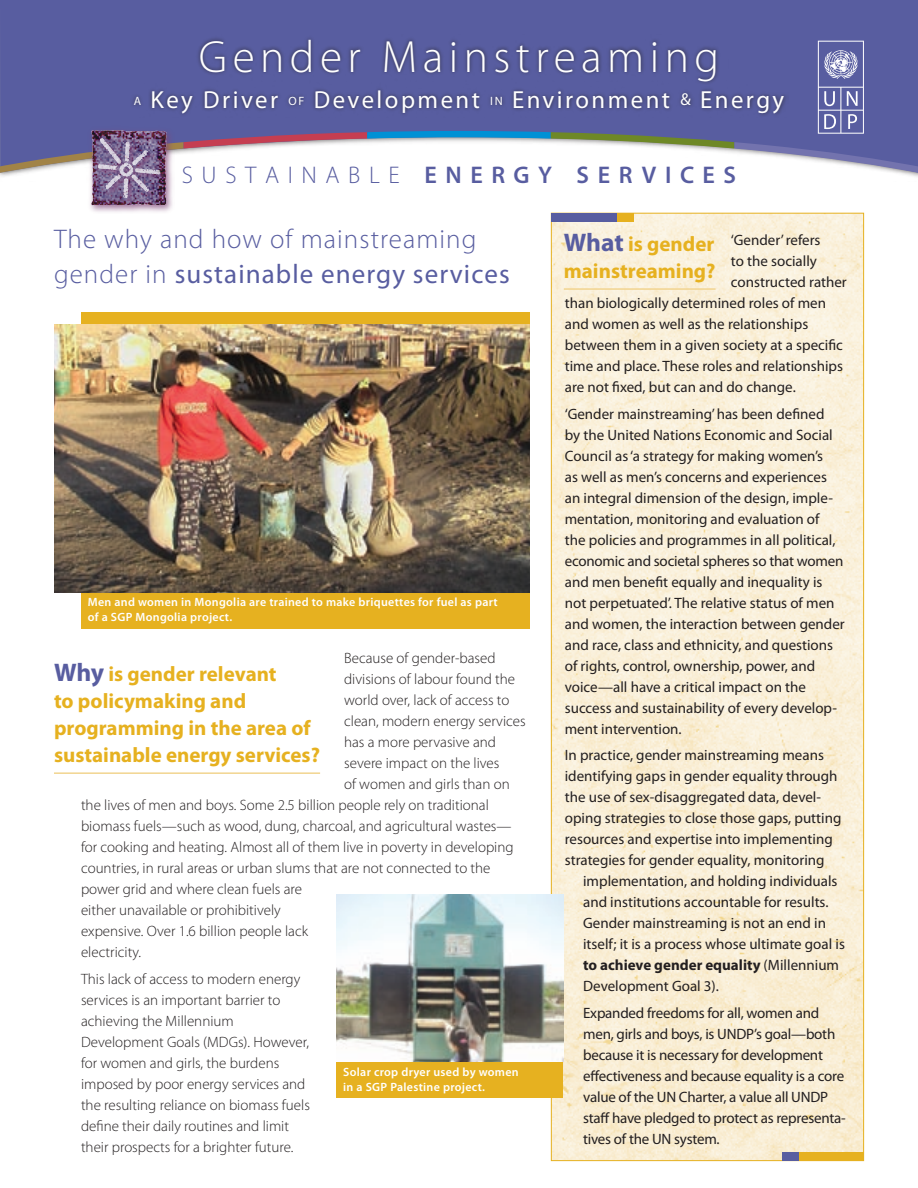
<style>
.page{position:relative;width:918px;height:1188px;background:#fff}
.page>*{position:absolute;margin:0;border:0;box-sizing:border-box;transform-origin:0 0}
.t1{font:300 45.3px "Myriad Pro";letter-spacing:.12em;color:#fff}
.t2{font:300 27px/34.5px "Myriad Pro";letter-spacing:.04em;color:#585da0}
.t3{font:24.75px "Myriad Pro";letter-spacing:.1em;color:#fff}
.t4{font:600 24.15px "Myriad Pro";letter-spacing:.355em;color:#585da0}
.t5{font:700 21px/27px "Myriad Pro";color:#e6b120}
.t6{font:15px/21px "Myriad Pro";color:#231f20}
.t7{font:300 15px/21px "Myriad Pro";color:#231f20}
.t8{font:600 12px/15px "Myriad Pro";letter-spacing:.025em;color:#fff}
.s1{font-size:12.15px}
.s2{font-size:17.25px}
.s3{font-weight:300}
.s4{font-weight:400}
.s5{font-size:25.5px;color:#585da0}
.s6{font-weight:700}
</style>
<div class="page">
<img style="left:553px;top:215px;width:309px;height:944px">
<div style="left:798px;top:1153px;width:66px;height:8px;background:#e6b120"></div>
<div style="left:783px;top:1153px;width:16px;height:8px;background:#585da0"></div>
<div style="left:81px;top:312px;width:449px;height:316px;background:#e6b120"></div>
<img style="left:54px;top:324px;width:476px;height:269px">
<hr style="left:54px;top:772px;width:266px;height:2px;background:#f2d48f">
<hr style="left:564px;top:288px;width:152px;height:2px;background:#f2d48f">
<div style="left:337px;top:928px;width:226px;height:170px;background:#e6b120"></div>
<img style="left:337px;top:894px;width:226px;height:168px">
<div style="left:551px;top:213px;width:67px;height:8px;background:#585da0"></div>
<div style="left:617px;top:213px;width:17px;height:8px;background:#e6b120"></div>
<div style="left:0;top:0;width:918px;height:41px;background:#585da0"></div>
<div style="left:130px;top:35px;width:659px;height:83px;background:#585da0"></div>
<div style="left:87px;top:126px;width:88px;height:88px;background:#80477a;opacity:.75"></div>
<svg style="left:0;top:41px;width:918px;height:165px"></svg>
<h1 class="t1" style="left:199px;top:29px;width:522px">Gender Mainstreaming</h1>
<h3 class="t3" style="left:134px;top:84px;width:652px"><span class="s1">a</span> Key Driver <span class="s1">of</span> Development <span class="s1">in</span> Environment <span class="s2">&amp;</span> Energy</h3>
<h3 class="t4" style="left:182px;top:160px;width:556px"><span class="s3">sustainable</span> energy services</h3>
<h2 class="t2" style="left:54px;top:222px;width:457px">The why and how of mainstreaming gender in <span class="s4">sustainable energy services</span></h2>
<p class="t8" style="left:88px;top:595px;width:412px">Men and women in Mongolia are trained to make briquettes for fuel as part of a SGP Mongolia project.</p>
<p class="t7" style="left:344px;top:647px;width:153px">Because of gender-based</p>
<p class="t7" style="left:344px;top:668px;width:173px">divisions of labour found the</p>
<p class="t7" style="left:344px;top:689px;width:167px">world over, lack of access to</p>
<p class="t7" style="left:344px;top:710px;width:183px">clean, modern energy services</p>
<p class="t7" style="left:344px;top:731px;width:153px">has a more pervasive and</p>
<p class="t7" style="left:344px;top:752px;width:157px">severe impact on the lives</p>
<p class="t7" style="left:344px;top:773px;width:167px">of women and girls than on</p>
<p class="t7" style="left:81px;top:794px;width:409px">the lives of men and boys. Some 2.5 billion people rely on traditional</p>
<p class="t7" style="left:81px;top:815px;width:432px">biomass fuels—such as wood, dung, charcoal, and agricultural wastes—</p>
<p class="t7" style="left:81px;top:836px;width:434px">for cooking and heating. Almost all of them live in poverty in developing</p>
<p class="t7" style="left:81px;top:857px;width:411px">countries, in rural areas or urban slums that are not connected to the</p>
<p class="t7" style="left:81px;top:878px;width:223px">power grid and where clean fuels are</p>
<p class="t7" style="left:81px;top:899px;width:201px">either unavailable or prohibitively</p>
<p class="t7" style="left:81px;top:920px;width:229px">expensive. Over 1.6 billion people lack</p>
<p class="t7" style="left:81px;top:941px;width:62px">electricity.</p>
<p class="t7" style="left:81px;top:968px;width:230px">This lack of access to modern energy services is an important barrier to achieving the Millennium Development Goals (MDGs). However, for women and girls, the burdens imposed by poor energy services and the resulting reliance on biomass fuels define their daily routines and limit their prospects for a brighter future.</p>
<h3 class="t5" style="left:54px;top:659px;width:268px"><span class="s5">Why</span> is gender relevant<br>to policymaking and programming in the area of sustainable energy services?</h3>
<p class="t8" style="left:343px;top:1064px;width:177px">Solar crop dryer used by women in a SGP Palestine project.</p>
<h3 class="t5" style="left:564px;top:229px;width:153px"><span class="s5">What</span> is gender mainstreaming?</h3>
<p class="t6" style="left:731px;top:230px;width:91px">‘Gender’ refers</p>
<p class="t6" style="left:731px;top:251px;width:88px">to the socially</p>
<p class="t6" style="left:731px;top:272px;width:117px">constructed rather</p>
<p class="t6" style="left:565px;top:293px;width:263px">than biologically determined roles of men</p>
<p class="t6" style="left:565px;top:314px;width:245px">and women as well as the relationships</p>
<p class="t6" style="left:565px;top:335px;width:280px">between them in a given society at a specific</p>
<p class="t6" style="left:565px;top:356px;width:280px">time and place. These roles and relationships</p>
<p class="t6" style="left:565px;top:377px;width:232px">are not fixed, but can and do change.</p>
<p class="t6" style="left:565px;top:403px;width:281px">‘Gender mainstreaming’ has been defined<br>by the United Nations Economic and Social Council as ‘a strategy for making women’s<br>as well as men’s concerns and experiences an integral dimension of the design, imple&shy;mentation, monitoring and evaluation of<br>the policies and programmes in all political, economic and societal spheres so that women and men benefit equally and inequality is not perpetuated’. The relative status of men and women, the interaction between gender and race, class and ethnicity, and questions of rights, control, ownership, power, and voice—all have a critical impact on the success and sustainability of every develop&shy;ment intervention.</p>
<p class="t6" style="left:565px;top:744px;width:278px">In practice, gender mainstreaming means identifying gaps in gender equality through the use of sex-disaggregated data, devel&shy;oping strategies to close those gaps, putting resources and expertise into implementing strategies for gender equality, monitoring</p>
<p class="t6" style="left:583px;top:870px;width:263px">implementation, and holding individuals and institutions accountable for results.<br>Gender mainstreaming is not an end in itself; it is a process whose ultimate goal is <span class="s6">to achieve gender equality</span> (Millennium Development Goal 3).</p>
<p class="t6" style="left:583px;top:1002px;width:264px">Expanded freedoms for all, women and men, girls and boys, is UNDP’s goal—both because it is necessary for development effectiveness and because equality is a core value of the UN Charter, a value all UNDP staff have pledged to protect as representa&shy;tives of the UN system.</p>
</div>
